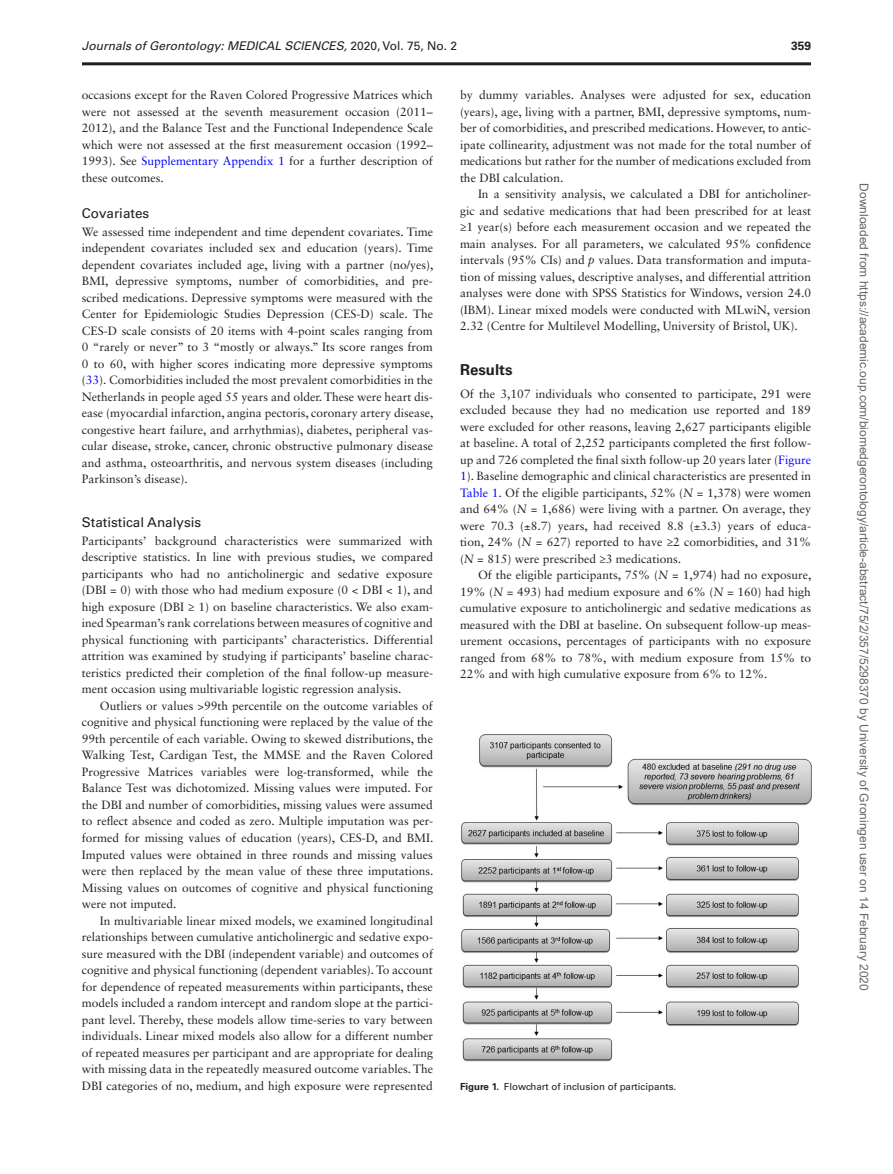
<style>
.page{position:relative;width:893px;height:1174px;background:#fff}
.page>*{position:absolute;margin:0;border:0;box-sizing:border-box;transform-origin:0 0}
.t1{font:700 15px "Univers LT Std";color:#231f20}
.t2{font:13.5px "Univers LT Std";color:#231f20}
.t3{font:12px/16.5px "Sabon LT Std";color:#231f20;text-align:justify}
.t4{font:12px "Arial";color:#666}
.t5{font:italic 12px "Univers LT Std";color:#231f20}
.t6{font:700 12px "Univers LT Std";color:#231f20}
.t7{font:9.75px "Univers LT Std";color:#231f20}
.s1{font-style:normal}
.s2{color:#00f}
.s3{font-style:italic}
.s4{font-weight:700}
</style>
<div class="page">
<img style="left:461px;top:734px;width:351px;height:328px">
<hr style="left:82px;top:62px;width:729px;height:3px;background:#231f20">
<p class="t5" style="left:82px;top:39px;width:377px">Journals of Gerontology: MEDICAL SCIENCES, <span class="s1">2020, Vol. 75, No. 2</span></p>
<p class="t6" style="left:791px;top:39px;width:22px">359</p>
<p class="t3" style="left:82px;top:87px;width:353px">occasions except for the Raven Colored Progressive Matrices which were not assessed at the seventh measurement occasion (2011– 2012), and the Balance Test and the Functional Independence Scale which were not assessed at the first measurement occasion (1992– 1993). See <span class="s2">Supplementary Appendix 1</span> for a further description of these outcomes.</p>
<p class="t2" style="left:82px;top:205px;width:69px">Covariates</p>
<p class="t3" style="left:82px;top:223px;width:353px">We assessed time independent and time dependent covariates. Time independent covariates included sex and education (years). Time dependent covariates included age, living with a partner (no/yes), BMI, depressive symptoms, number of comorbidities, and pre&shy;scribed medications. Depressive symptoms were measured with the Center for Epidemiologic Studies Depression (CES-D) scale. The CES-D scale consists of 20 items with 4-point scales ranging from 0 “rarely or never” to 3 “mostly or always.” Its score ranges from 0 to 60, with higher scores indicating more depressive symptoms (<span class="s2">33</span>). Comorbidities included the most prevalent comorbidities in the Netherlands in people aged 55 years and older. These were heart dis&shy;ease (myocardial infarction, angina pectoris, coronary artery disease, congestive heart failure, and arrhythmias), diabetes, peripheral vas&shy;cular disease, stroke, cancer, chronic obstructive pulmonary disease and asthma, osteoarthritis, and nervous system diseases (including Parkinson’s disease).</p>
<p class="t2" style="left:82px;top:514px;width:121px">Statistical Analysis</p>
<p class="t3" style="left:82px;top:532px;width:353px">Participants’ background characteristics were summarized with descriptive statistics. In line with previous studies, we compared participants who had no anticholinergic and sedative exposure (DBI = 0) with those who had medium exposure (0 &lt; DBI &lt; 1), and high exposure (DBI ≥ 1) on baseline characteristics. We also exam&shy;ined Spearman’s rank correlations between measures of cognitive and physical functioning with participants’ characteristics. Differential attrition was examined by studying if participants’ baseline charac&shy;teristics predicted their completion of the final follow-up measure&shy;ment occasion using multivariable logistic regression analysis.</p>
<p class="t3" style="left:82px;top:697px;width:353px;text-indent:18px">Outliers or values &gt;99th percentile on the outcome variables of cognitive and physical functioning were replaced by the value of the 99th percentile of each variable. Owing to skewed distributions, the Walking Test, Cardigan Test, the MMSE and the Raven Colored Progressive Matrices variables were log-transformed, while the Balance Test was dichotomized. Missing values were imputed. For the DBI and number of comorbidities, missing values were assumed to reflect absence and coded as zero. Multiple imputation was per&shy;formed for missing values of education (years), CES-D, and BMI.<br>Imputed values were obtained in three rounds and missing values were then replaced by the mean value of these three imputations.<br>Missing values on outcomes of cognitive and physical functioning were not imputed.</p>
<p class="t3" style="left:82px;top:912px;width:353px;text-indent:18px">In multivariable linear mixed models, we examined longitudinal relationships between cumulative anticholinergic and sedative expo&shy;sure measured with the DBI (independent variable) and outcomes of cognitive and physical functioning (dependent variables). To account for dependence of repeated measurements within participants, these models included a random intercept and random slope at the partici&shy;pant level. Thereby, these models allow time-series to vary between individuals. Linear mixed models also allow for a different number of repeated measures per participant and are appropriate for dealing with missing data in the repeatedly measured outcome variables. The DBI categories of no, medium, and high exposure were represented</p>
<p class="t3" style="left:460px;top:87px;width:353px">by dummy variables. Analyses were adjusted for sex, education (years), age, living with a partner, BMI, depressive symptoms, num&shy;ber of comorbidities, and prescribed medications. However, to antic&shy;ipate collinearity, adjustment was not made for the total number of medications but rather for the number of medications excluded from the DBI calculation.</p>
<p class="t3" style="left:460px;top:186px;width:352px;text-indent:18px">In a sensitivity analysis, we calculated a DBI for anticholiner&shy;gic and sedative medications that had been prescribed for at least ≥1 year(s) before each measurement occasion and we repeated the main analyses. For all parameters, we calculated 95% confidence intervals (95% CIs) and <span class="s3">p</span> values. Data transformation and imputa&shy;tion of missing values, descriptive analyses, and differential attrition analyses were done with SPSS Statistics for Windows, version 24.0 (IBM). Linear mixed models were conducted with MLwiN, version 2.32 (Centre for Multilevel Modelling, University of Bristol, UK).</p>
<p class="t1" style="left:460px;top:361px;width:54px">Results</p>
<p class="t3" style="left:460px;top:385px;width:353px">Of the 3,107 individuals who consented to participate, 291 were excluded because they had no medication use reported and 189 were excluded for other reasons, leaving 2,627 participants eligible at baseline. A total of 2,252 participants completed the first follow&shy;up and 726 completed the final sixth follow-up 20 years later (<span class="s2">Figure 1</span>). Baseline demographic and clinical characteristics are presented in <span class="s2">Table 1</span>. Of the eligible participants, 52% (<span class="s3">N</span> = 1,378) were women and 64% (<span class="s3">N</span> = 1,686) were living with a partner. On average, they were 70.3 (±8.7) years, had received 8.8 (±3.3) years of educa&shy;tion, 24% (<span class="s3">N</span> = 627) reported to have ≥2 comorbidities, and 31% (<span class="s3">N</span> = 815) were prescribed ≥3 medications.</p>
<p class="t3" style="left:460px;top:567px;width:353px;text-indent:18px">Of the eligible participants, 75% (<span class="s3">N</span> = 1,974) had no exposure, 19% (<span class="s3">N</span> = 493) had medium exposure and 6% (<span class="s3">N</span> = 160) had high cumulative exposure to anticholinergic and sedative medications as measured with the DBI at baseline. On subsequent follow-up meas&shy;urement occasions, percentages of participants with no exposure ranged from 68% to 78%, with medium exposure from 15% to 22% and with high cumulative exposure from 6% to 12%.</p>
<p class="t7" style="left:460px;top:1080px;width:218px"><span class="s4">Figure 1.</span> Flowchart of inclusion of participants.</p>
<p class="t4" style="left:868px;top:183px;width:809px;rotate:90deg">Downloaded from https://academic.oup.com/biomedgerontology/article-abstract/75/2/357/5298370 by University of Groningen user on 14 February 2020</p>
</div>
